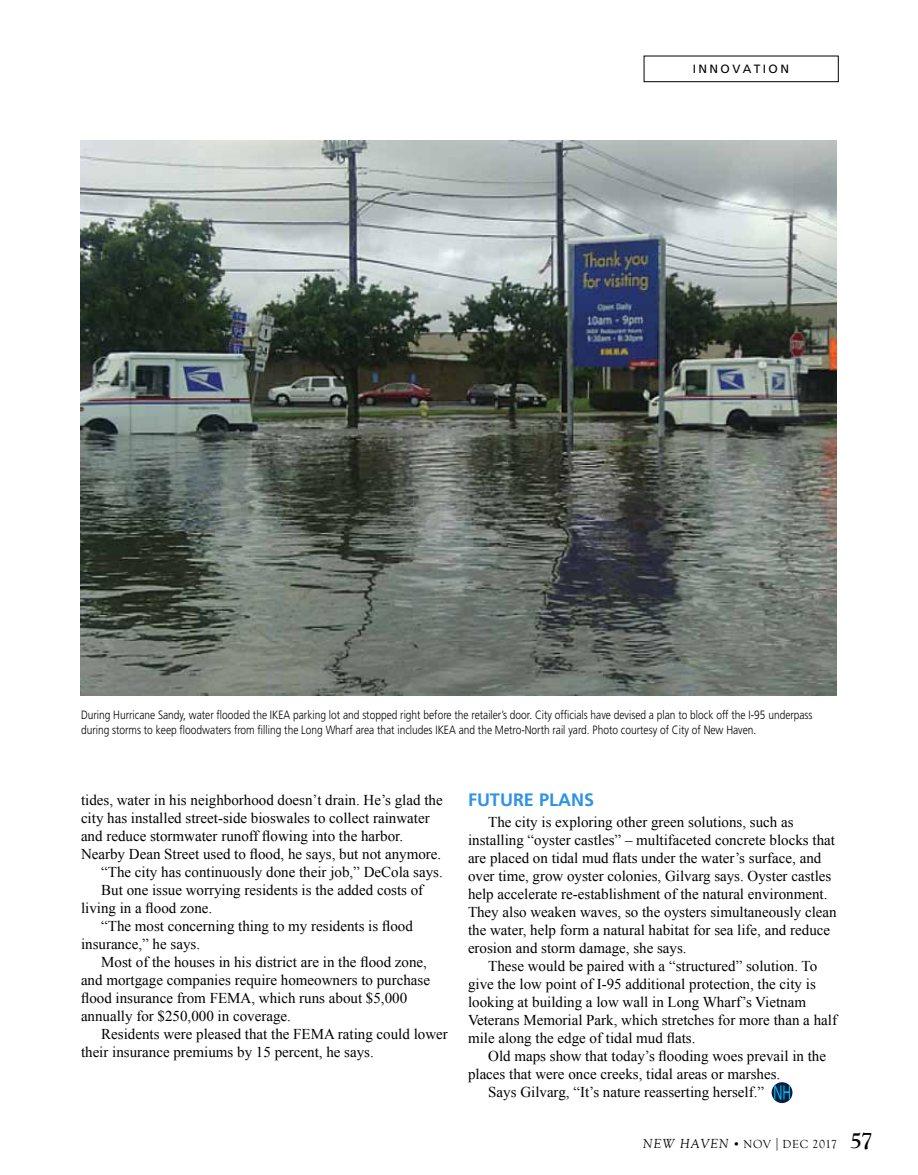
<style>
.page{position:relative;width:918px;height:1175px;background:#fff}
.page>*{position:absolute;margin:0;border:0;box-sizing:border-box;transform-origin:0 0}
.t1{font:700 18px "Frutiger";color:#2f93e6}
.t2{font:15px/18px "Times New Roman";color:#000}
.t3{font:300 12px/14.4px "Frutiger";color:#000;scale:.85 1}
.t4{font:12px "Goudy Old Style T";letter-spacing:.045em;color:#000}
.t5{font:12px "Frutiger";letter-spacing:.2em;color:#000}
.s1{font-style:italic;font-size:13.5px}
.s2{font-style:italic}
.s3{font-size:15px}
.s4{font-weight:700;font-size:24px}
</style>
<div class="page">
<div style="left:772px;top:1082px;width:20px;height:21px;background:#0a1f40;border-radius:50%"></div>
<svg style="left:774px;top:1085px;width:16px;height:14px"></svg>
<div style="left:644px;top:56px;width:195px;height:26px;border:1px solid #000"></div>
<img style="left:81px;top:140px;width:756px;height:556px">
<p class="t5" style="left:693px;top:62px;width:98px">INNOVATION</p>
<p class="t3" style="left:81px;top:708px;width:862px">During Hurricane Sandy, water flooded the IKEA parking lot and stopped right before the retailer’s door. City officials have devised a plan to block off the I-95 underpass during storms to keep floodwaters from filling the Long Wharf area that includes IKEA and the Metro-North rail yard. Photo courtesy of City of New Haven.</p>
<p class="t2" style="left:81px;top:791px;width:363px">tides, water in his neighborhood doesn’t drain. He’s glad the</p>
<p class="t2" style="left:81px;top:809px;width:350px">city has installed street-side bioswales to collect rainwater</p>
<p class="t2" style="left:81px;top:827px;width:324px">and reduce stormwater runoff flowing into the harbor.</p>
<p class="t2" style="left:81px;top:845px;width:362px">Nearby Dean Street used to flood, he says, but not anymore.</p>
<p class="t2" style="left:101px;top:863px;width:343px">“The city has continuously done their job,” DeCola says.</p>
<p class="t2" style="left:101px;top:881px;width:324px">But one issue worrying residents is the added costs of</p>
<p class="t2" style="left:81px;top:899px;width:133px">living in a flood zone.</p>
<p class="t2" style="left:101px;top:917px;width:313px">“The most concerning thing to my residents is flood</p>
<p class="t2" style="left:81px;top:935px;width:121px">insurance,” he says.</p>
<p class="t2" style="left:101px;top:953px;width:327px">Most of the houses in his district are in the flood zone,</p>
<p class="t2" style="left:81px;top:971px;width:351px">and mortgage companies require homeowners to purchase</p>
<p class="t2" style="left:81px;top:989px;width:328px">flood insurance from FEMA, which runs about $5,000</p>
<p class="t2" style="left:81px;top:1007px;width:211px">annually for $250,000 in coverage.</p>
<p class="t2" style="left:101px;top:1025px;width:348px">Residents were pleased that the FEMA rating could lower</p>
<p class="t2" style="left:81px;top:1043px;width:294px">their insurance premiums by 15 percent, he says.</p>
<p class="t1" style="left:468px;top:789px;width:128px">FUTURE PLANS</p>
<p class="t2" style="left:468px;top:812px;width:370px;text-indent:20px">The city is exploring other green solutions, such as installing “oyster castles” – multifaceted concrete blocks that are placed on tidal mud flats under the water’s surface, and over time, grow oyster colonies, Gilvarg says. Oyster castles help accelerate re-establishment of the natural environment.<br>They also weaken waves, so the oysters simultaneously clean the water, help form a natural habitat for sea life, and reduce erosion and storm damage, she says.</p>
<p class="t2" style="left:468px;top:956px;width:371px;text-indent:20px">These would be paired with a “structured” solution. To give the low point of I-95 additional protection, the city is looking at building a low wall in Long Wharf’s Vietnam Veterans Memorial Park, which stretches for more than a half mile along the edge of tidal mud flats.</p>
<p class="t2" style="left:488px;top:1046px;width:339px">Old maps show that today’s flooding woes prevail in the</p>
<p class="t2" style="left:468px;top:1064px;width:314px">places that were once creeks, tidal areas or marshes.</p>
<p class="t2" style="left:488px;top:1082px;width:277px">Says Gilvarg, “It’s nature reasserting herself.”</p>
<p class="t4" style="left:643px;top:1137px;width:232px"><span class="s1">NEW HAVEN</span> <span class="s2">•</span> NOV <span class="s3">|</span> DEC 2017 <span class="s4">57</span></p>
</div>
